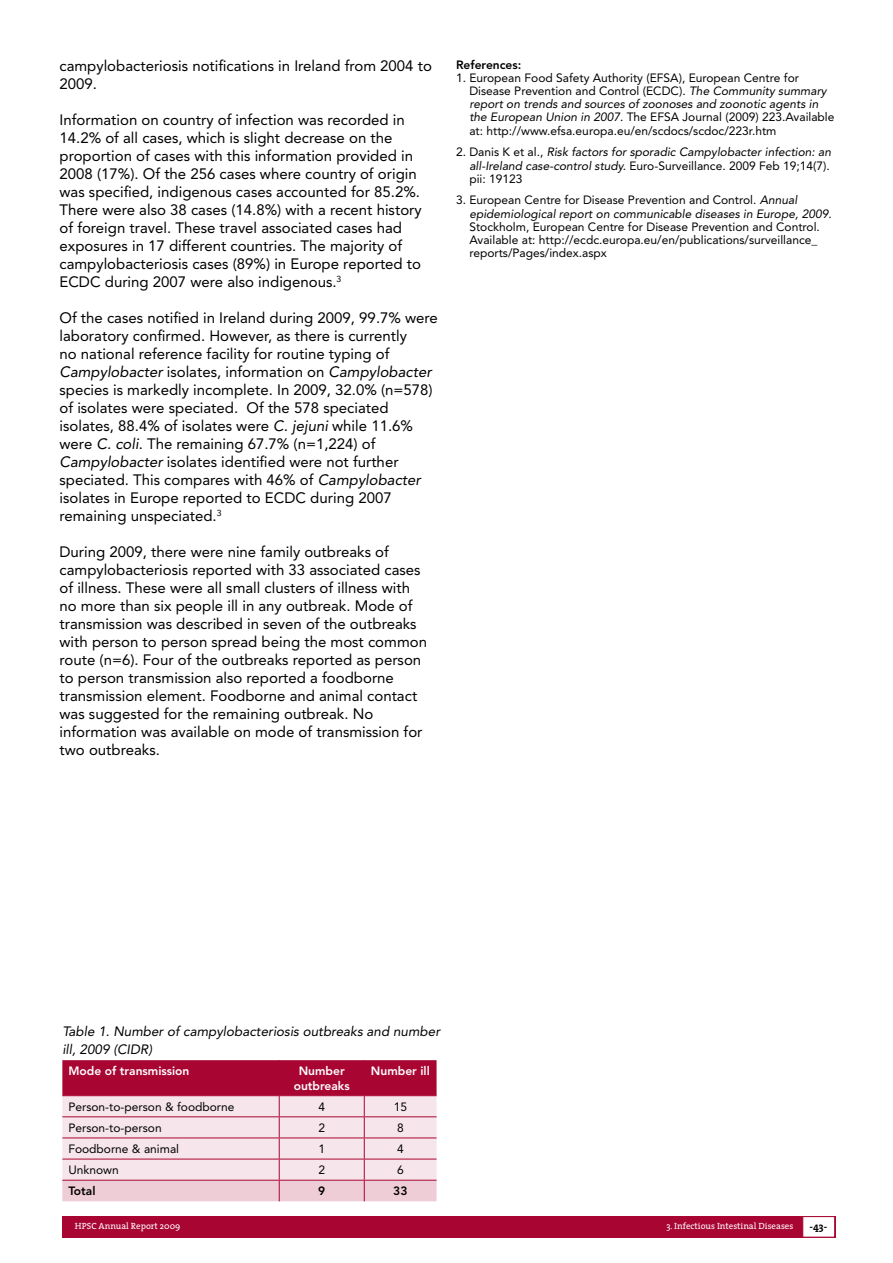
<style>
.page{position:relative;width:893px;height:1263px;background:#fff}
.page>*{position:absolute;margin:0;border:0;box-sizing:border-box;transform-origin:0 0}
.t1{font:15px/18px "Avenir";color:#000}
.t2{font:italic 13.5px/18px "Avenir";color:#000}
.t3{font:12px/13.2px "Avenir";color:#000}
.t4{font:italic 12px/13.2px "Avenir";color:#000;text-align:justify}
.t5{font:800 12px/14.4px "Avenir";color:#fff;text-align:center}
.t6{font:800 12px "Avenir";color:#000}
.t7{font:700 10.5px "The Serif";color:#000}
.t8{font:9px "The Serif";color:#fff}
.s1{font-style:italic}
.s2{font-style:normal}
</style>
<div class="page">
<div style="left:62px;top:1216px;width:774px;height:21px;background:#a90533"></div>
<div style="left:802px;top:1216px;width:33px;height:21px;background:#fff;border:1px solid #a90533"></div>
<svg style="left:62px;top:1060px;width:375px;height:141px;background:#dea2b3"></svg>
<hr style="left:364px;top:1180px;width:73px;height:1px;background:#a90533">
<p class="t1" style="left:60px;top:57px;width:374px">campylobacteriosis notifications in Ireland from 2004 to<br>2009.</p>
<p class="t1" style="left:60px;top:111px;width:364px">Information on country of infection was recorded in 14.2% of all cases, which is slight decrease on the proportion of cases with this information provided in 2008 (17%). Of the 256 cases where country of origin was specified, indigenous cases accounted for 85.2%.<br>There were also 38 cases (14.8%) with a recent history of foreign travel. These travel associated cases had exposures in 17 different countries. The majority of campylobacteriosis cases (89%) in Europe reported to ECDC during 2007 were also indigenous.<sup>3</sup></p>
<p class="t1" style="left:60px;top:309px;width:380px">Of the cases notified in Ireland during 2009, 99.7% were laboratory confirmed. However, as there is currently<br>no national reference facility for routine typing of <span class="s1">Campylobacter</span> isolates, information on <span class="s1">Campylobacter </span>species is markedly incomplete. In 2009, 32.0% (n=578) of isolates were speciated. Of the 578 speciated isolates, 88.4% of isolates were <span class="s1">C. jejuni</span> while 11.6% were <span class="s1">C. coli</span>. The remaining 67.7% (n=1,224) of <span class="s1">Campylobacter</span> isolates identified were not further speciated. This compares with 46% of <span class="s1">Campylobacter </span>isolates in Europe reported to ECDC during 2007 remaining unspeciated.<sup>3</sup></p>
<p class="t1" style="left:60px;top:543px;width:369px">During 2009, there were nine family outbreaks of campylobacteriosis reported with 33 associated cases of illness. These were all small clusters of illness with no more than six people ill in any outbreak. Mode of transmission was described in seven of the outbreaks with person to person spread being the most common route (n=6). Four of the outbreaks reported as person to person transmission also reported a foodborne transmission element. Foodborne and animal contact was suggested for the remaining outbreak. No information was available on mode of transmission for two outbreaks.</p>
<p class="t6" style="left:456px;top:57px;width:67px">References:</p>
<p class="t3" style="left:469px;top:71px;width:367px;text-indent:-13px">1. European Food Safety Authority (EFSA), European Centre for Disease Prevention and Control (ECDC). <span class="s1">The Community summary report on trends and sources of zoonoses and zoonotic agents in the European Union in 2007</span>. The EFSA Journal (2009) 223.Available at: http://www.efsa.europa.eu/en/scdocs/scdoc/223r.htm</p>
<p class="t4" style="left:469px;top:146px;width:363px;text-indent:-13px"><span class="s2">2. Danis K et al.,</span> Risk factors for sporadic Campylobacter infection: an all-Ireland case-control study. <span class="s2">Euro-Surveillance. 2009 Feb 19;14(7). pii: 19123</span></p>
<p class="t3" style="left:469px;top:194px;width:364px;text-indent:-13px">3. European Centre for Disease Prevention and Control. <span class="s1">Annual epidemiological report on communicable diseases in Europe, 2009</span>.<br>Stockholm, European Centre for Disease Prevention and Control.<br>Available at: http://ecdc.europa.eu/en/publications/surveillance_ reports/Pages/index.aspx</p>
<p class="t2" style="left:62px;top:1022px;width:379px">Table 1. Number of campylobacteriosis outbreaks and number ill, 2009 (CIDR)</p>
<p class="t5" style="left:68px;top:1064px;width:123px">Mode of transmission</p>
<p class="t5" style="left:294px;top:1064px;width:57px">Number outbreaks</p>
<p class="t5" style="left:371px;top:1064px;width:60px">Number ill</p>
<p class="t3" style="left:68px;top:1100px;width:168px">Person-to-person &amp; foodborne</p>
<p class="t3" style="left:318px;top:1100px;width:8px">4</p>
<p class="t3" style="left:394px;top:1100px;width:15px">15</p>
<p class="t3" style="left:68px;top:1121px;width:95px">Person-to-person</p>
<p class="t3" style="left:318px;top:1121px;width:8px">2</p>
<p class="t3" style="left:397px;top:1121px;width:8px">8</p>
<p class="t3" style="left:68px;top:1142px;width:112px">Foodborne &amp; animal</p>
<p class="t3" style="left:318px;top:1142px;width:8px">1</p>
<p class="t3" style="left:397px;top:1142px;width:8px">4</p>
<p class="t3" style="left:68px;top:1163px;width:52px">Unknown</p>
<p class="t3" style="left:318px;top:1163px;width:8px">2</p>
<p class="t3" style="left:397px;top:1163px;width:8px">6</p>
<p class="t6" style="left:68px;top:1184px;width:29px">Total</p>
<p class="t6" style="left:318px;top:1184px;width:9px">9</p>
<p class="t6" style="left:393px;top:1184px;width:16px">33</p>
<p class="t8" style="left:75px;top:1218px;width:107px">HPSC Annual Report 2009</p>
<p class="t8" style="left:666px;top:1218px;width:129px">3. Infectious Intestinal Diseases</p>
<p class="t7" style="left:809px;top:1217px;width:19px">-43-</p>
</div>
